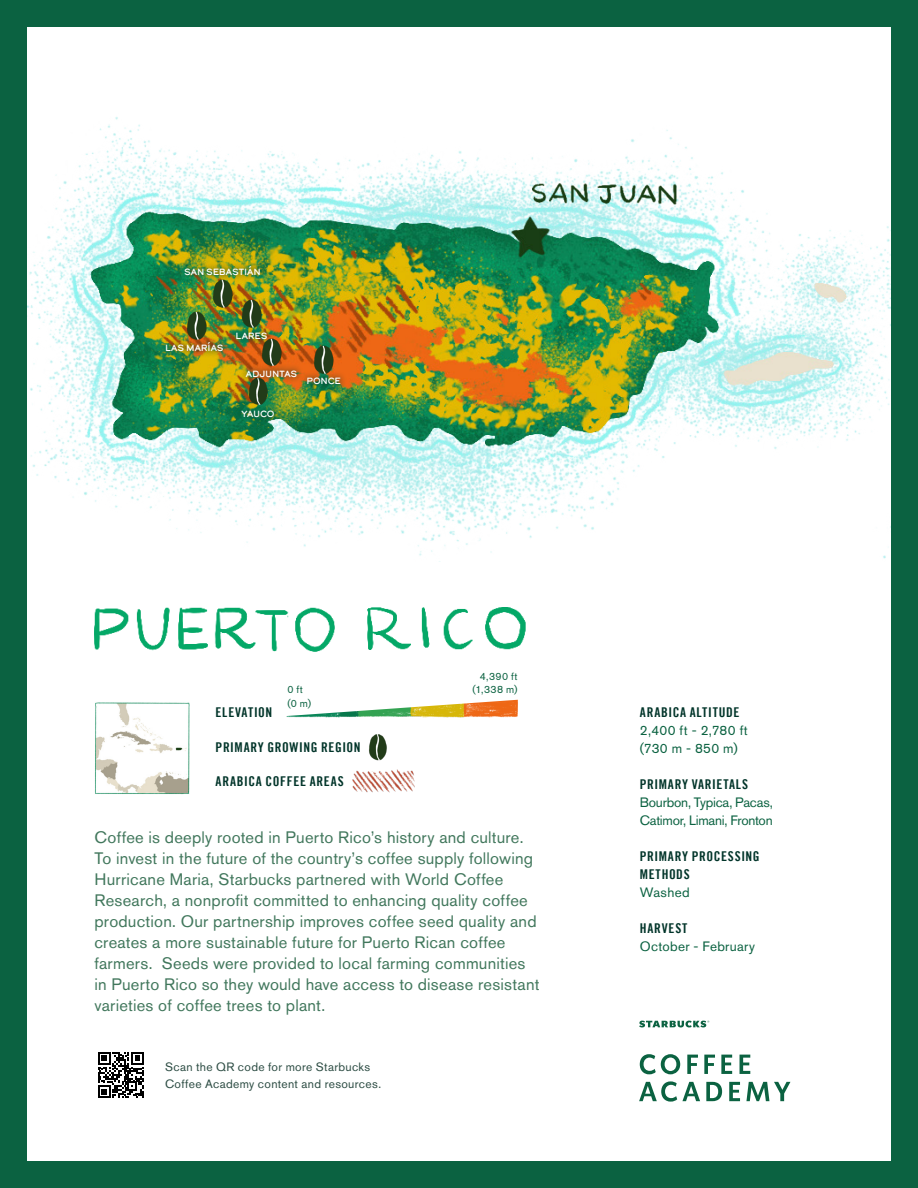
<style>
.page{position:relative;width:918px;height:1188px;background:#0b6241}
.page>*{position:absolute;margin:0;border:0;box-sizing:border-box;transform-origin:0 0}
.t1{font:16.5px/21px "Akzidenz Grotesk Std";letter-spacing:.015em;color:#41775c}
.t2{font:13.5px/18px "Trade Gothic LT Bold Cond Twenty";letter-spacing:.05em;color:#003429}
.t3{font:13.5px/18px "Akzidenz Grotesk Std";letter-spacing:-.01em;color:#0b6241}
.t4{font:13.5px/18px "Akzidenz Grotesk Std";letter-spacing:.025em;color:#0b6241}
.t5{font:12px/16.5px "Akzidenz Grotesk Std";letter-spacing:.025em;color:#2d4d44}
.t6{font:10.5px "Akzidenz Grotesk Std";letter-spacing:.04em;color:#0b6241}
.t7{font:9px "Calder Dark";letter-spacing:-.04em;color:#fff}
</style>
<div class="page">
<div style="left:27px;top:27px;width:864px;height:1134px;background:#fff"></div>
<svg style="left:98px;top:1052px;width:46px;height:46px"></svg>
<img style="left:27px;top:117px;width:864px;height:445px">
<img style="left:248px;top:384px;width:20px;height:20px">
<img style="left:533px;top:184px;width:144px;height:21px">
<svg style="left:639px;top:1021px;width:70px;height:6px"></svg>
<svg style="left:640px;top:1054px;width:40px;height:20px"></svg>
<svg style="left:687px;top:1055px;width:11px;height:19px"></svg>
<svg style="left:704px;top:1055px;width:11px;height:19px"></svg>
<svg style="left:721px;top:1055px;width:11px;height:19px"></svg>
<svg style="left:740px;top:1055px;width:10px;height:19px"></svg>
<svg style="left:639px;top:1081px;width:61px;height:21px"></svg>
<svg style="left:706px;top:1082px;width:16px;height:19px"></svg>
<svg style="left:729px;top:1082px;width:11px;height:19px"></svg>
<svg style="left:746px;top:1082px;width:44px;height:19px"></svg>
<img style="left:94px;top:608px;width:241px;height:44px">
<img style="left:367px;top:608px;width:159px;height:42px">
<img style="left:353px;top:770px;width:61px;height:23px">
<img style="left:95px;top:702px;width:95px;height:93px">
<img style="left:286px;top:700px;width:232px;height:18px">
<div style="left:235px;top:404px;width:46px;height:20px;background:#003429;opacity:.55"></div>
<div style="left:301px;top:371px;width:46px;height:20px;background:#003429;opacity:.55"></div>
<div style="left:239px;top:363px;width:65px;height:21px;background:#003429;opacity:.55"></div>
<img style="left:261px;top:338px;width:21px;height:30px">
<img style="left:212px;top:282px;width:21px;height:28px">
<img style="left:186px;top:311px;width:21px;height:25px">
<img style="left:313px;top:345px;width:21px;height:31px">
<div style="left:178px;top:259px;width:89px;height:23px;background:#003429;opacity:.55"></div>
<div style="left:229px;top:326px;width:44px;height:20px;background:#003429;opacity:.55"></div>
<div style="left:159px;top:336px;width:71px;height:22px;background:#003429;opacity:.55"></div>
<img style="left:241px;top:299px;width:21px;height:30px">
<img style="left:369px;top:734px;width:18px;height:26px">
<p class="t7" style="left:184px;top:265px;width:78px">SAN SEBASTIÁN</p>
<p class="t7" style="left:165px;top:342px;width:60px">LAS MARÍAS</p>
<p class="t7" style="left:235px;top:330px;width:34px">LARES</p>
<p class="t7" style="left:245px;top:367px;width:53px">ADJUNTAS</p>
<p class="t7" style="left:241px;top:408px;width:35px">YAUCO</p>
<p class="t7" style="left:307px;top:375px;width:36px">PONCE</p>
<p class="t2" style="left:216px;top:703px;width:58px">ELEVATION</p>
<p class="t6" style="left:480px;top:670px;width:39px">4,390 ft</p>
<p class="t6" style="left:287px;top:683px;width:17px">0 ft</p>
<p class="t6" style="left:472px;top:683px;width:47px">(1,338 m)</p>
<p class="t6" style="left:287px;top:697px;width:25px">(0 m)</p>
<p class="t2" style="left:216px;top:738px;width:147px">PRIMARY GROWING REGION</p>
<p class="t2" style="left:216px;top:772px;width:130px">ARABICA COFFEE AREAS</p>
<p class="t1" style="left:94px;top:827px;width:447px">Coffee is deeply rooted in Puerto Rico’s history and culture.<br>To invest in the future of the country’s coffee supply following Hurricane Maria, Starbucks partnered with World Coffee Research, a nonprofit committed to enhancing quality coffee production. Our partnership improves coffee seed quality and creates a more sustainable future for Puerto Rican coffee farmers. Seeds were provided to local farming communities in Puerto Rico so they would have access to disease resistant varieties of coffee trees to plant.</p>
<p class="t5" style="left:165px;top:1058px;width:218px">Scan the QR code for more Starbucks<br>Coffee Academy content and resources.</p>
<p class="t2" style="left:640px;top:703px;width:101px">ARABICA ALTITUDE</p>
<p class="t4" style="left:640px;top:721px;width:110px">2,400 ft - 2,780 ft (730 m - 850 m)</p>
<p class="t2" style="left:640px;top:775px;width:110px">PRIMARY VARIETALS</p>
<p class="t3" style="left:640px;top:793px;width:135px">Bourbon, Typica, Pacas,<br>Catimor, Limani, Fronton</p>
<p class="t2" style="left:640px;top:847px;width:121px">PRIMARY PROCESSING<br>METHODS</p>
<p class="t3" style="left:640px;top:883px;width:51px">Washed</p>
<p class="t2" style="left:640px;top:919px;width:49px">HARVEST</p>
<p class="t4" style="left:640px;top:937px;width:117px">October - February</p>
</div>
